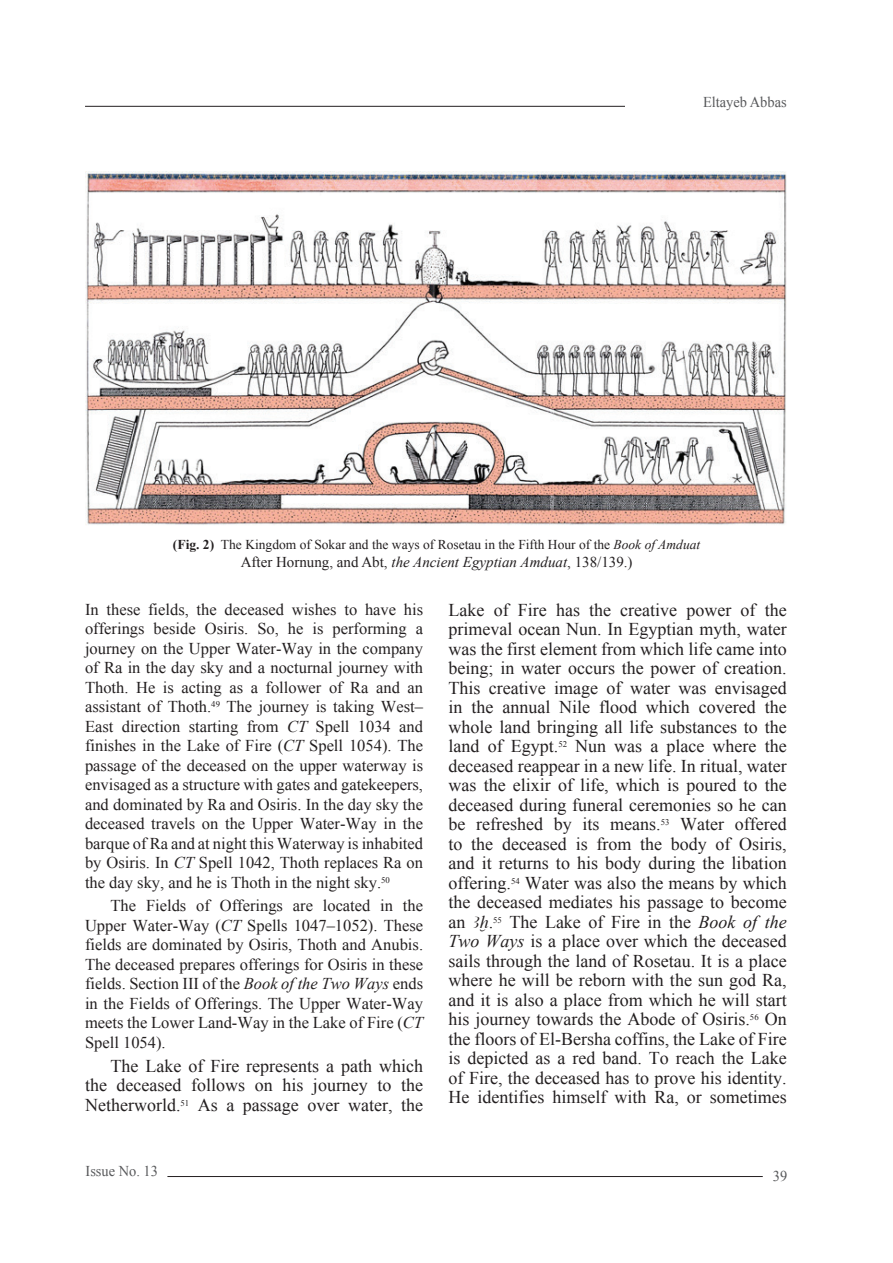
<style>
.page{position:relative;width:893px;height:1263px;background:#fff}
.page>*{position:absolute;margin:0;border:0;box-sizing:border-box;transform-origin:0 0}
.t1{font:18px/19.5px "Times New Roman";color:#231f20;text-align:justify}
.t2{font:16.5px/19.5px "Times New Roman";color:#231f20;text-align:justify}
.t3{font:15px "Times New Roman";color:#231f20}
.t4{font:15px "Times New Roman";color:#57585a;scale:.96 1}
.t5{font:13.5px "Times New Roman";color:#231f20}
.s1{font-weight:700}
.s2{font-style:italic}
.s3{font-family:"Transliteration";font-style:italic}
</style>
<div class="page">
<hr style="left:85px;top:106px;width:702px;height:1px;background:#231f20">
<div style="left:626px;top:96px;width:161px;height:22px;background:#fff"></div>
<hr style="left:167px;top:1176px;width:596px;height:1px;background:#231f20">
<img style="left:85px;top:171px;width:702px;height:354px">
<p class="t4" style="left:703px;top:91px;width:89px">Eltayeb Abbas</p>
<p class="t5" style="left:173px;top:536px;width:529px"><span class="s1">(Fig. 2)</span> The Kingdom of Sokar and the ways of Rosetau in the Fifth Hour of the <span class="s2">Book of Amduat</span></p>
<p class="t3" style="left:241px;top:552px;width:393px">After Hornung, and Abt, <span class="s2">the Ancient Egyptian Amduat</span>, 138/139.)</p>
<p class="t2" style="left:85px;top:599px;width:340px">In these fields, the deceased wishes to have his offerings beside Osiris. So, he is performing a journey on the Upper Water-Way in the company of Ra in the day sky and a nocturnal journey with Thoth. He is acting as a follower of Ra and an assistant of Thoth.<sup>49</sup> The journey is taking West– East direction starting from <span class="s2">CT</span> Spell 1034 and finishes in the Lake of Fire (<span class="s2">CT</span> Spell 1054). The passage of the deceased on the upper waterway is envisaged as a structure with gates and gatekeepers, and dominated by Ra and Osiris. In the day sky the deceased travels on the Upper Water-Way in the barque of Ra and at night this Waterway is inhabited by Osiris. In <span class="s2">CT</span> Spell 1042, Thoth replaces Ra on the day sky, and he is Thoth in the night sky.<sup>50</sup></p>
<p class="t2" style="left:85px;top:896px;width:340px;text-indent:26px">The Fields of Offerings are located in the Upper Water-Way (<span class="s2">CT</span> Spells 1047–1052). These fields are dominated by Osiris, Thoth and Anubis.<br>The deceased prepares offerings for Osiris in these fields. Section III of the <span class="s2">Book of the Two Ways</span> ends in the Fields of Offerings. The Upper Water-Way meets the Lower Land-Way in the Lake of Fire (<span class="s2">CT </span>Spell 1054).</p>
<p class="t1" style="left:85px;top:1055px;width:340px;text-indent:26px">The Lake of Fire represents a path which the deceased follows on his journey to the Netherworld.<sup>51</sup> As a passage over water, the</p>
<p class="t4" style="left:86px;top:1161px;width:77px">Issue No. 13</p>
<p class="t1" style="left:449px;top:599px;width:340px">Lake of Fire has the creative power of the primeval ocean Nun. In Egyptian myth, water was the first element from which life came into being; in water occurs the power of creation.<br>This creative image of water was envisaged in the annual Nile flood which covered the whole land bringing all life substances to the land of Egypt.<sup>52</sup> Nun was a place where the deceased reappear in a new life. In ritual, water was the elixir of life, which is poured to the deceased during funeral ceremonies so he can be refreshed by its means.<sup>53</sup> Water offered to the deceased is from the body of Osiris, and it returns to his body during the libation offering.<sup>54</sup> Water was also the means by which the deceased mediates his passage to become an <span class="s3">Ax</span>.<sup>55</sup> The Lake of Fire in the <span class="s2">Book of the Two Ways</span> is a place over which the deceased sails through the land of Rosetau. It is a place where he will be reborn with the sun god Ra, and it is also a place from which he will start his journey towards the Abode of Osiris.<sup>56</sup> On the floors of El-Bersha coffins, the Lake of Fire is depicted as a red band. To reach the Lake of Fire, the deceased has to prove his identity.<br>He identifies himself with Ra, or sometimes</p>
<p class="t4" style="left:773px;top:1166px;width:16px">39</p>
</div>
